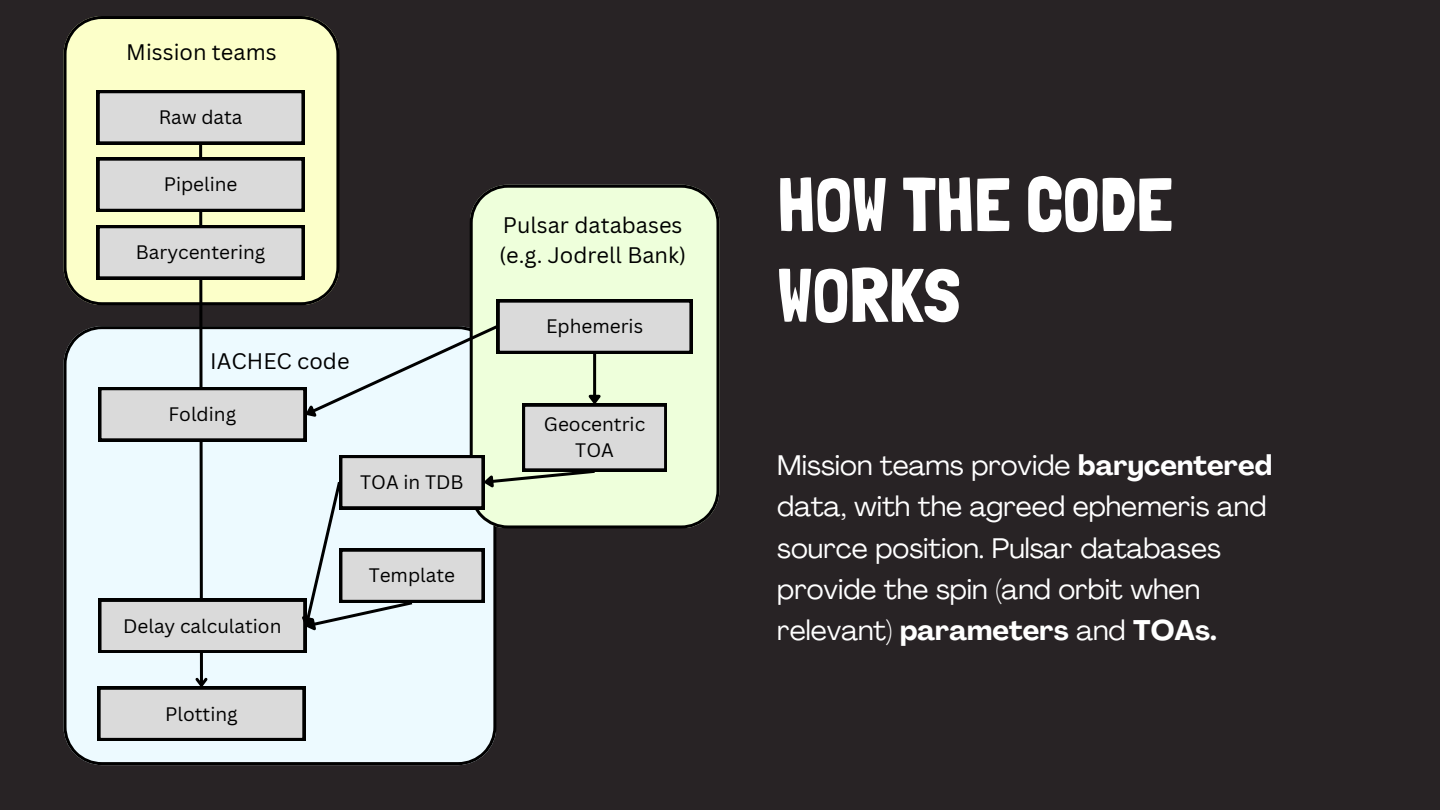
<style>
.page{position:relative;width:1440px;height:810px;background:#282325}
.page>*{position:absolute;margin:0;border:0;box-sizing:border-box;transform-origin:0 0}
.t1{font:76px/90.8px "Londrina Solid";color:#fff}
.t2{font:28px/41.2px "Agrandir";color:#fff}
.t3{font:21.9px/30px "Canva Sans";color:#000}
.t4{font:19px/26.2px "Canva Sans";color:#000;text-align:center}
.s1{font-weight:700}
</style>
<div class="page">
<svg style="left:64px;top:16px;width:275px;height:289px;background:#e2e5b4"></svg>
<svg style="left:64px;top:326px;width:430px;height:439px;background:#ccd7db"></svg>
<svg style="left:692px;top:186px;width:27px;height:341px;background:#c9d7b9"></svg>
<svg style="left:97px;top:90px;width:595px;height:651px"></svg>
<p class="t3" style="left:126px;top:36px;width:152px">Mission teams</p>
<h3 class="t4" style="left:159px;top:104px;width:85px">Raw data</h3>
<p class="t4" style="left:164px;top:171px;width:75px">Pipeline</p>
<h3 class="t4" style="left:136px;top:239px;width:131px">Barycentering</h3>
<p class="t3" style="left:210px;top:346px;width:141px">IACHEC code</p>
<p class="t4" style="left:169px;top:401px;width:69px">Folding</p>
<p class="t4" style="left:360px;top:468px;width:105px">TOA in TDB</p>
<p class="t4" style="left:123px;top:612px;width:160px">Delay calculation</p>
<h3 class="t4" style="left:165px;top:700px;width:74px">Plotting</h3>
<h2 class="t4" style="left:369px;top:562px;width:88px">Template</h2>
<p class="t3" style="left:499px;top:209px;width:189px">Pulsar databases (e.g. Jodrell Bank)</p>
<p class="t4" style="left:546px;top:313px;width:99px">Ephemeris</p>
<h1 class="t4" style="left:544px;top:410px;width:103px">Geocentric<br>TOA</h1>
<p class="t1" style="left:777px;top:159px;width:397px">HOW THE CODE<br>WORKS</p>
<p class="t2" style="left:777px;top:447px;width:496px">Mission teams provide <span class="s1">barycentered </span>data, with the agreed ephemeris and source position. Pulsar databases provide the spin (and orbit when relevant) <span class="s1">parameters</span> and <span class="s1">TOAs.</span></p>
</div>
